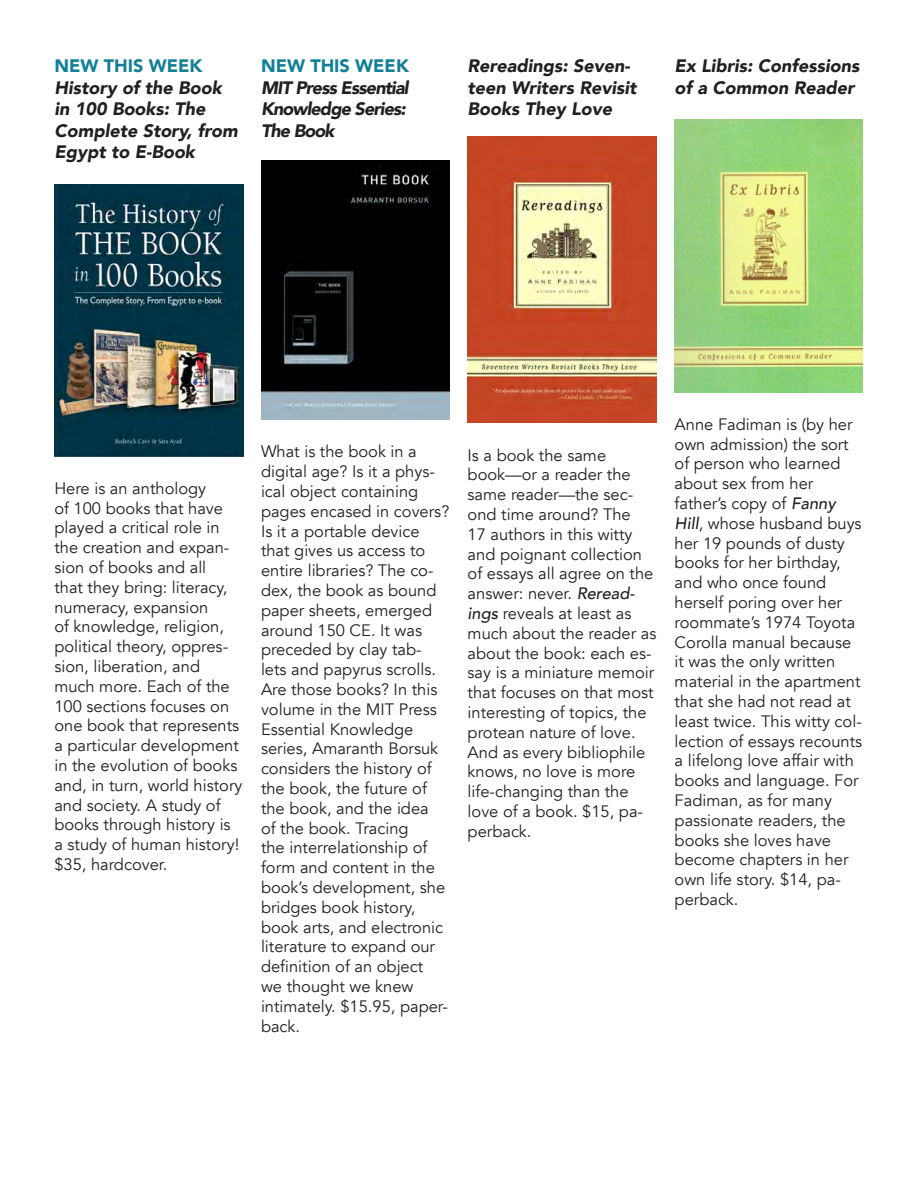
<style>
.page{position:relative;width:918px;height:1188px;background:#fff}
.page>*{position:absolute;margin:0;border:0;box-sizing:border-box;transform-origin:0 0}
.t1{font:italic 900 18px/21.6px "Avenir";color:#231f20}
.t2{font:italic 900 18px/21.6px "Avenir";letter-spacing:-.05em;color:#231f20}
.t3{font:900 18px "Avenir";color:#117f97}
.body{font:16.5px/19.8px "Avenir";color:#231f20}
.s1{font-weight:500;font-style:italic}
</style>
<div class="page">
<img style="left:468px;top:136px;width:189px;height:286px">
<img style="left:675px;top:119px;width:188px;height:274px">
<img style="left:54px;top:184px;width:189px;height:273px">
<img style="left:261px;top:161px;width:189px;height:258px">
<p class="t3" style="left:54px;top:50px;width:149px">NEW THIS WEEK</p>
<p class="t1" style="left:54px;top:76px;width:185px">History of the Book in 100 Books: The<br>Complete Story, from<br>Egypt to E-Book</p>
<p class="t3" style="left:261px;top:50px;width:149px">NEW THIS WEEK</p>
<p class="t2" style="left:261px;top:76px;width:149px">MIT Press Essential<br>Knowledge Series:</p>
<p class="t1" style="left:261px;top:120px;width:75px">The Book</p>
<p class="t1" style="left:468px;top:55px;width:171px">Rereadings: Seven&shy;teen Writers Revisit<br>Books They Love</p>
<p class="t1" style="left:675px;top:55px;width:186px">Ex Libris: Confessions of a Common Reader</p>
<p class="body" style="left:54px;top:479px;width:190px">Here is an anthology<br>of 100 books that have played a critical role in the creation and expan&shy;sion of books and all<br>that they bring: literacy, numeracy, expansion<br>of knowledge, religion, political theory, oppres&shy;sion, liberation, and much more. Each of the<br>100 sections focuses on one book that represents a particular development in the evolution of books and, in turn, world history and society. A study of books through history is a study of human history! $35, hardcover.</p>
<p class="body" style="left:261px;top:442px;width:190px">What is the book in a digital age? Is it a phys&shy;ical object containing pages encased in covers?<br>Is it a portable device that gives us access to entire libraries? The co&shy;dex, the book as bound paper sheets, emerged around 150 CE. It was preceded by clay tab&shy;lets and papyrus scrolls.<br>Are those books? In this volume in the MIT Press<br>Essential Knowledge series, Amaranth Borsuk considers the history of the book, the future of the book, and the idea<br>of the book. Tracing<br>the interrelationship of form and content in the book’s development, she bridges book history, book arts, and electronic literature to expand our definition of an object<br>we thought we knew intimately. $15.95, paper&shy;back.</p>
<p class="body" style="left:468px;top:445px;width:190px">Is a book the same book—or a reader the same reader—the sec&shy;ond time around? The<br>17 authors in this witty and poignant collection of essays all agree on the answer: never. <span class="s1">Reread&shy;ings</span> reveals at least as much about the reader as about the book: each es&shy;say is a miniature memoir that focuses on that most interesting of topics, the protean nature of love.<br>And as every bibliophile knows, no love is more life-changing than the love of a book. $15, pa&shy;perback.</p>
<p class="body" style="left:675px;top:415px;width:189px">Anne Fadiman is (by her own admission) the sort of person who learned about sex from her father’s copy of <span class="s1">Fanny<br>Hill</span>, whose husband buys her 19 pounds of dusty books for her birthday, and who once found herself poring over her roommate’s 1974 Toyota<br>Corolla manual because it was the only written material in the apartment that she had not read at least twice. This witty col&shy;lection of essays recounts a lifelong love affair with books and language. For<br>Fadiman, as for many passionate readers, the books she loves have become chapters in her own life story. $14, pa&shy;perback.</p>
</div>
